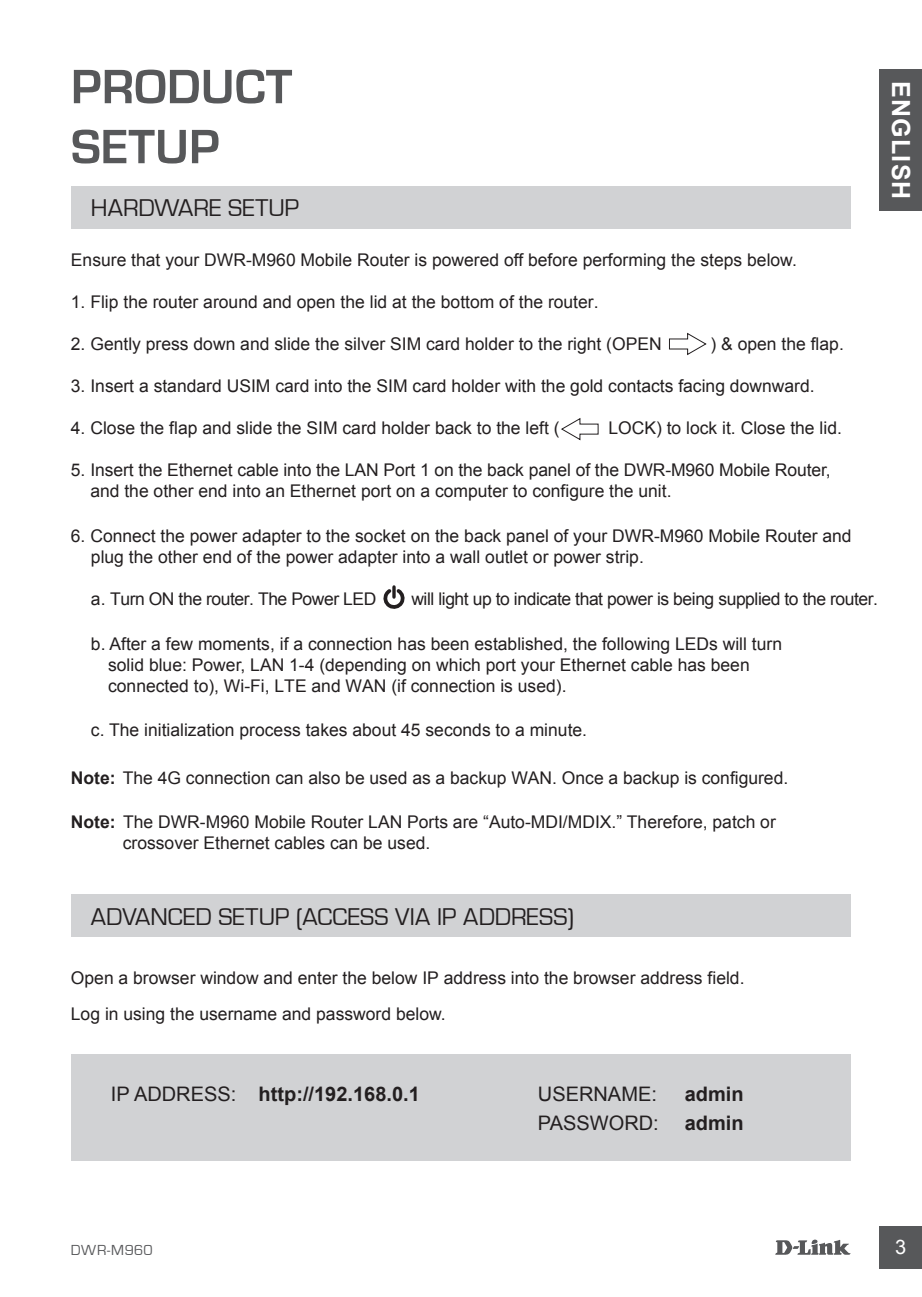
<style>
.page{position:relative;width:922px;height:1297px;background:#fff}
.page>*{position:absolute;margin:0;border:0;box-sizing:border-box;transform-origin:0 0}
.t1{font:700 50px/60px "Eurostile";letter-spacing:.005em;color:#57585a}
.t2{font:25px "Eurostile";letter-spacing:.005em;color:#231f20}
.t3{font:700 25px "Arial";letter-spacing:.045em;color:#fff}
.t4{font:700 20px "Arial";color:#231f20}
.t5{font:20px "Arial";color:#231f20}
.t6{font:20px "Arial";color:#fff}
.t7{font:17.5px/21px "Arial";color:#231f20}
.t8{font:17.5px "Arial";letter-spacing:-.025em;color:#231f20}
.t9{font:15px "Eurostile";letter-spacing:.04em;color:#57585a}
.s1{font-weight:700}
.s2{font-weight:400}
</style>
<div class="page">
<svg style="left:775px;top:1239px;width:75px;height:16px"></svg>
<div style="left:879px;top:1226px;width:42px;height:43px;background:#57585a"></div>
<div style="left:879px;top:69px;width:42px;height:142px;background:#57585a"></div>
<div style="left:71px;top:187px;width:779px;height:42px;background:#d1d2d4"></div>
<div style="left:71px;top:894px;width:779px;height:43px;background:#d1d2d4"></div>
<div style="left:71px;top:1054px;width:779px;height:107px;background:#d1d2d4"></div>
<svg style="left:669px;top:332px;width:38px;height:24px"></svg>
<svg style="left:561px;top:418px;width:37px;height:23px"></svg>
<svg style="left:383px;top:586px;width:21px;height:23px"></svg>
<h1 class="t1" style="left:71px;top:58px;width:223px">PRODUCT<br>SETUP</h1>
<h2 class="t2" style="left:91px;top:194px;width:210px">HARDWARE SETUP</h2>
<p class="t7" style="left:71px;top:249px;width:727px">Ensure that your DWR-M960 Mobile Router is powered off before performing the steps below.</p>
<p class="t7" style="left:71px;top:291px;width:529px">1. Flip the router around and open the lid at the bottom of the router.</p>
<p class="t7" style="left:71px;top:333px;width:592px">2. Gently press down and slide the silver SIM card holder to the right (OPEN</p>
<p class="t7" style="left:710px;top:333px;width:135px">) &amp; open the flap.</p>
<p class="t7" style="left:71px;top:375px;width:745px">3. Insert a standard USIM card into the SIM card holder with the gold contacts facing downward.</p>
<p class="t7" style="left:71px;top:417px;width:490px">4. Close the flap and slide the SIM card holder back to the left (</p>
<p class="t7" style="left:608px;top:417px;width:235px">LOCK) to lock it. Close the lid.</p>
<p class="t7" style="left:90px;top:459px;width:741px;text-indent:-19px">5. Insert the Ethernet cable into the LAN Port 1 on the back panel of the DWR-M960 Mobile Router, and the other end into an Ethernet port on a computer to configure the unit.</p>
<p class="t7" style="left:91px;top:525px;width:762px;text-indent:-20px">6. Connect the power adapter to the socket on the back panel of your DWR-M960 Mobile Router and plug the other end of the power adapter into a wall outlet or power strip.</p>
<p class="t8" style="left:91px;top:587px;width:287px">a. Turn ON the router. The Power LED</p>
<p class="t8" style="left:411px;top:587px;width:468px">will light up to indicate that power is being supplied to the router.</p>
<p class="t7" style="left:108px;top:633px;width:675px;text-indent:-17px">b. After a few moments, if a connection has been established, the following LEDs will turn solid blue: Power, LAN 1-4 (depending on which port your Ethernet cable has been connected to), Wi-Fi, LTE and WAN (if connection is used).</p>
<p class="t7" style="left:91px;top:719px;width:497px">c. The initialization process takes about 45 seconds to a minute.</p>
<p class="t7" style="left:71px;top:768px;width:718px"><span class="s1">Note:</span> The 4G connection can also be used as a backup WAN. Once a backup is configured.</p>
<p class="t7" style="left:123px;top:811px;width:654px;text-indent:-52px"><span class="s1">Note:</span> The DWR-M960 Mobile Router LAN Ports are “Auto-MDI/MDIX.” Therefore, patch or crossover Ethernet cables can be used.</p>
<h2 class="t3" style="left:918px;top:81px;width:120px;rotate:90deg">ENGLISH</h2>
<h2 class="t2" style="left:91px;top:903px;width:484px">ADVANCED SETUP (ACCESS VIA IP ADDRESS)</h2>
<p class="t7" style="left:71px;top:967px;width:675px">Open a browser window and enter the below IP address into the browser address field.</p>
<p class="t7" style="left:71px;top:1003px;width:376px">Log in using the username and password below.</p>
<p class="t4" style="left:111px;top:1080px;width:310px"><span class="s2">IP ADDRESS:</span> http://192.168.0.1</p>
<p class="t5" style="left:538px;top:1080px;width:120px">USERNAME:</p>
<p class="t4" style="left:684px;top:1080px;width:60px">admin</p>
<p class="t5" style="left:538px;top:1109px;width:122px">PASSWORD:</p>
<p class="t4" style="left:684px;top:1109px;width:60px">admin</p>
<p class="t9" style="left:71px;top:1241px;width:83px">DWR-M960</p>
<p class="t6" style="left:895px;top:1233px;width:13px">3</p>
</div>
